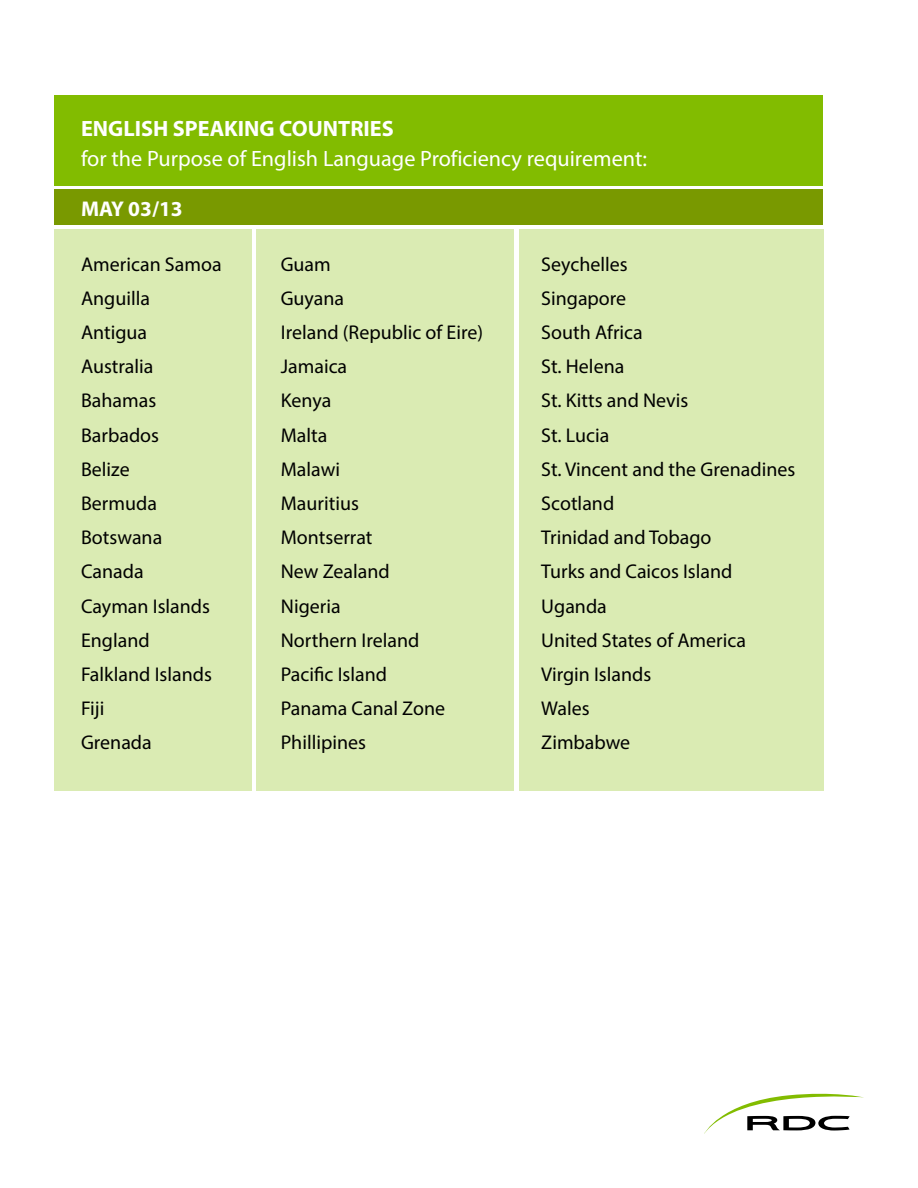
<style>
.page{position:relative;width:918px;height:1188px;background:#fff}
.page>*{position:absolute;margin:0;border:0;box-sizing:border-box;transform-origin:0 0}
.t1{font:22.2px "Myriad Pro";color:#fff}
.t2{font:700 22.2px "Myriad Pro";color:#fff}
.t3{font:700 21.3px "Myriad Pro";color:#fff}
.t4{font:19.95px/34.2px "Myriad Pro";color:#000}
</style>
<div class="page">
<div style="left:55px;top:190px;width:768px;height:35px;background:#799900"></div>
<div style="left:55px;top:95px;width:768px;height:91px;background:#82bc00"></div>
<div style="left:55px;top:229px;width:197px;height:562px;background:#daebb3"></div>
<div style="left:256px;top:229px;width:258px;height:562px;background:#daebb3"></div>
<div style="left:519px;top:229px;width:304px;height:562px;background:#daebb3"></div>
<svg style="left:704px;top:1093px;width:160px;height:41px"></svg>
<p class="t2" style="left:81px;top:114px;width:314px">ENGLISH SPEAKING COUNTRIES</p>
<p class="t1" style="left:81px;top:145px;width:567px">for the Purpose of English Language Proficiency requirement:</p>
<p class="t3" style="left:81px;top:195px;width:103px">MAY 03/13</p>
<p class="t4" style="left:81px;top:247px;width:142px">American Samoa<br>Anguilla<br>Antigua<br>Australia<br>Bahamas<br>Barbados<br>Belize<br>Bermuda<br>Botswana<br>Canada<br>Cayman Islands<br>England<br>Falkland Islands<br>Fiji<br>Grenada</p>
<p class="t4" style="left:281px;top:247px;width:204px">Guam<br>Guyana<br>Ireland (Republic of Eire)<br>Jamaica<br>Kenya<br>Malta<br>Malawi<br>Mauritius<br>Montserrat<br>New Zealand<br>Nigeria<br>Northern Ireland<br>Pacific Island<br>Panama Canal Zone<br>Phillipines</p>
<p class="t4" style="left:541px;top:247px;width:256px">Seychelles<br>Singapore<br>South Africa<br>St. Helena<br>St. Kitts and Nevis<br>St. Lucia<br>St. Vincent and the Grenadines<br>Scotland<br>Trinidad and Tobago<br>Turks and Caicos Island<br>Uganda<br>United States of America<br>Virgin Islands<br>Wales<br>Zimbabwe</p>
</div>
